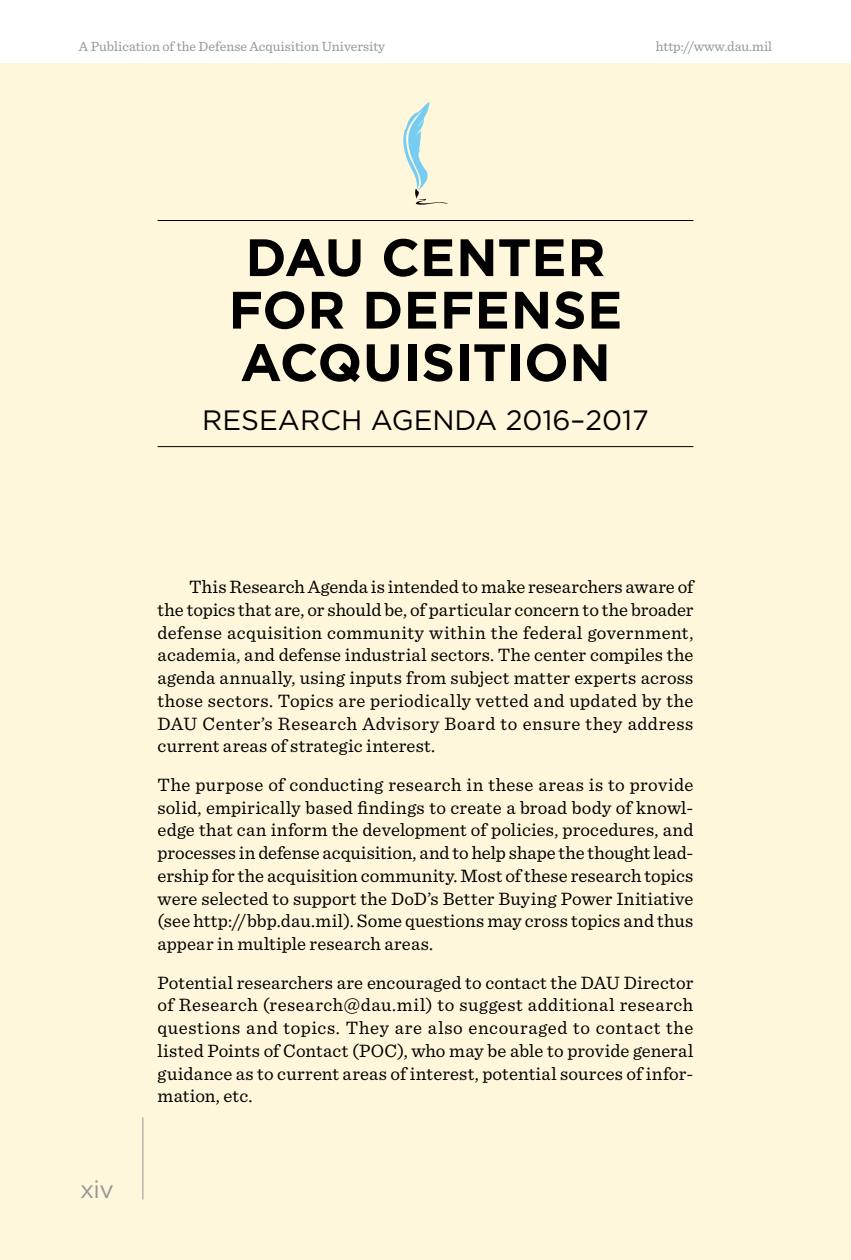
<style>
.page{position:relative;width:851px;height:1260px;background:#fff}
.page>*{position:absolute;margin:0;border:0;box-sizing:border-box;transform-origin:0 0}
.t1{font:700 52.5px/52.5px "Gotham";letter-spacing:.005em;color:#000;text-align:center}
.Research_Agenda_byli{font:28px "Gotham";color:#000}
.t2{font:24.5px "Gotham";color:#939598}
.Body_Text_-_no_inden{font:18.9px/22.8px "Sentinel";letter-spacing:.005em;color:#000;text-align:justify}
.Body_Text-1st_paragr{font:18.9px/22.8px "Sentinel";letter-spacing:.02em;color:#000;text-align:justify}
.t3{font:14px "Sentinel";color:#939598}
</style>
<div class="page">
<div style="left:0;top:63px;width:850px;height:1197px;background:#fff7db"></div>
<hr style="left:142px;top:1118px;width:1px;height:82px;background:#939598">
<svg style="left:403px;top:102px;width:44px;height:103px"></svg>
<hr style="left:158px;top:220px;width:535px;height:1px;background:#000">
<hr style="left:158px;top:446px;width:535px;height:1px;background:#000">
<p class="t3" style="left:79px;top:35px;width:308px">A Publication of the Defense Acquisition University</p>
<p class="t3" style="left:656px;top:35px;width:118px">http://www.dau.mil</p>
<p class="t1" style="left:228px;top:231px;width:395px">DAU CENTER<br>FOR DEFENSE<br>ACQUISITION</p>
<p class="Research_Agenda_byli" style="left:202px;top:403px;width:448px">RESEARCH AGENDA 2016–2017</p>
<p class="t2" style="left:80px;top:1173px;width:35px">xiv</p>
<p class="Body_Text-1st_paragr" style="left:158px;top:574px;width:537px;text-indent:31px">This Research Agenda is intended to make researchers aware of the topics that are, or should be, of particular concern to the broader defense acquisition community within the federal government, academia, and defense industrial sectors. The center compiles the agenda annually, using inputs from subject matter experts across those sectors. Topics are periodically vetted and updated by the DAU Center’s Research Advisory Board to ensure they address current areas of strategic interest.</p>
<p class="Body_Text_-_no_inden" style="left:158px;top:772px;width:537px">The purpose of conducting research in these areas is to provide solid, empirically based findings to create a broad body of knowl&shy;edge that can inform the development of policies, procedures, and processes in defense acquisition, and to help shape the thought lead&shy;ership for the acquisition community. Most of these research topics were selected to support the DoD’s Better Buying Power Initiative (see http://bbp.dau.mil). Some questions may cross topics and thus appear in multiple research areas.</p>
<p class="Body_Text_-_no_inden" style="left:158px;top:970px;width:537px">Potential researchers are encouraged to contact the DAU Director of Research (research@dau.mil) to suggest additional research questions and topics. They are also encouraged to contact the listed Points of Contact (POC), who may be able to provide general guidance as to current areas of interest, potential sources of infor&shy;mation, etc.</p>
</div>
